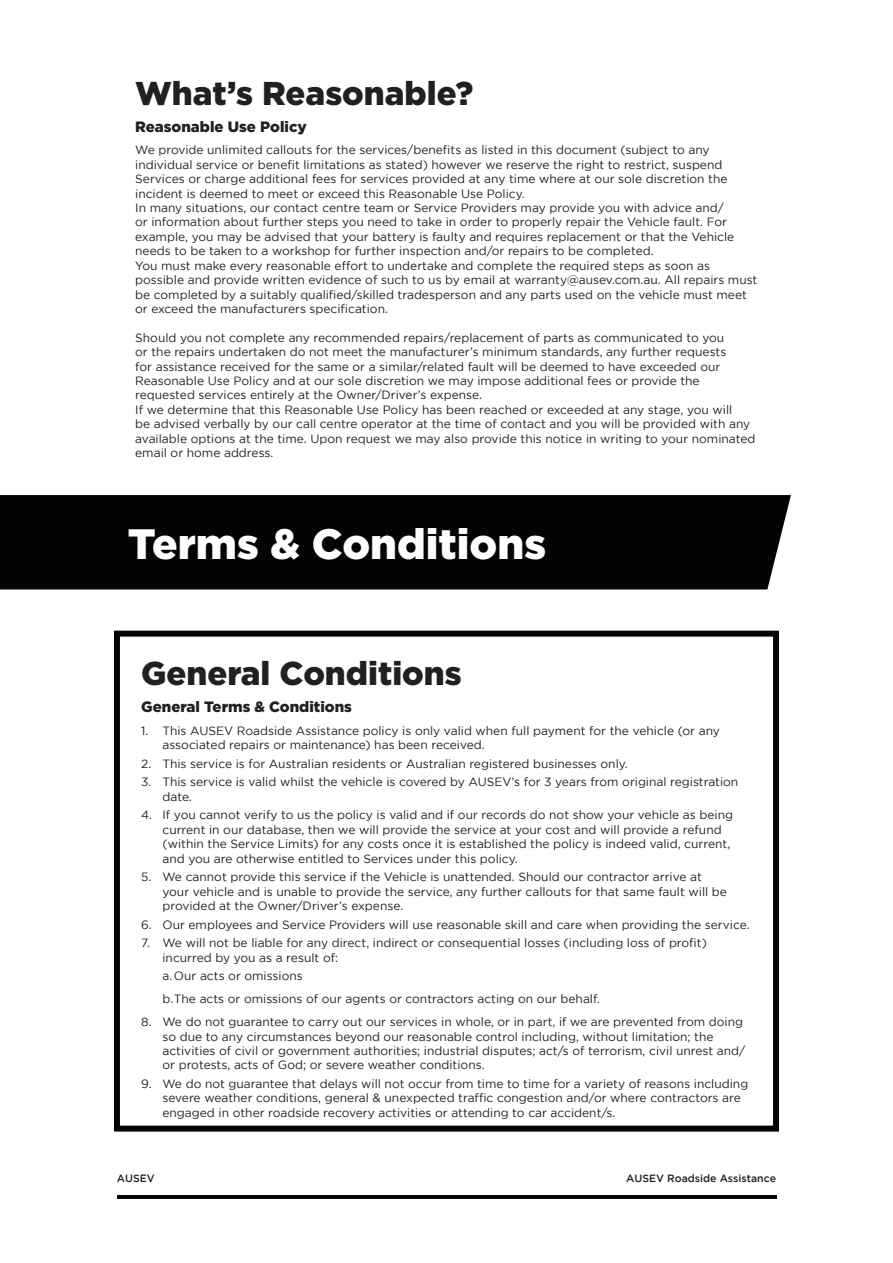
<style>
.page{position:relative;width:893px;height:1263px;background:#fff}
.page>*{position:absolute;margin:0;border:0;box-sizing:border-box;transform-origin:0 0}
.SUBTILE{font:900 42.45px "Gotham";color:#fff}
.SUBTILE-2{font:900 33px "Gotham";color:#231f20}
.Subtitle_Alt{font:900 33px "Gotham";color:#231f20}
.SUBTILE-3{font:900 15px "Gotham";color:#231f20}
.Content{font:12px/14.4px "Gotham";color:#231f20}
.Content_Lettered{font:12px "Gotham";color:#231f20}
.t1{font:500 10.5px "Gotham";color:#231f20}
</style>
<div class="page">
<hr style="left:117px;top:1195px;width:659px;height:4px;background:#040503">
<div style="left:114px;top:631px;width:665px;height:500px;border:6px solid #040503"></div>
<div style="left:0;top:495px;width:791px;height:94px;background:#040503"></div>
<p class="SUBTILE-2" style="left:135px;top:71px;width:340px">What’s Reasonable?</p>
<p class="SUBTILE-3" style="left:135px;top:116px;width:173px">Reasonable Use Policy</p>
<p class="Content" style="left:135px;top:143px;width:594px">We provide unlimited callouts for the services/benefits as listed in this document (subject to any individual service or benefit limitations as stated) however we reserve the right to restrict, suspend Services or charge additional fees for services provided at any time where at our sole discretion the incident is deemed to meet or exceed this Reasonable Use Policy.</p>
<p class="Content" style="left:135px;top:200px;width:601px">In many situations, our contact centre team or Service Providers may provide you with advice and/ or information about further steps you need to take in order to properly repair the Vehicle fault. For example, you may be advised that your battery is faulty and requires replacement or that the Vehicle needs to be taken to a workshop for further inspection and/or repairs to be completed.</p>
<p class="Content" style="left:135px;top:258px;width:624px">You must make every reasonable effort to undertake and complete the required steps as soon as possible and provide written evidence of such to us by email at warranty@ausev.com.au. All repairs must be completed by a suitably qualified/skilled tradesperson and any parts used on the vehicle must meet or exceed the manufacturers specification.</p>
<p class="Content" style="left:135px;top:330px;width:593px">Should you not complete any recommended repairs/replacement of parts as communicated to you or the repairs undertaken do not meet the manufacturer’s minimum standards, any further requests for assistance received for the same or a similar/related fault will be deemed to have exceeded our Reasonable Use Policy and at our sole discretion we may impose additional fees or provide the requested services entirely at the Owner/Driver’s expense.</p>
<p class="Content" style="left:135px;top:402px;width:622px">If we determine that this Reasonable Use Policy has been reached or exceeded at any stage, you will<br>be advised verbally by our call centre operator at the time of contact and you will be provided with any available options at the time. Upon request we may also provide this notice in writing to your nominated email or home address.</p>
<p class="SUBTILE" style="left:128px;top:515px;width:420px">Terms &amp; Conditions</p>
<p class="Subtitle_Alt" style="left:141px;top:651px;width:322px">General Conditions</p>
<p class="SUBTILE-3" style="left:141px;top:696px;width:212px">General Terms &amp; Conditions</p>
<p class="Content" style="left:162px;top:723px;width:559px;text-indent:-21px">1. This AUSEV Roadside Assistance policy is only valid when full payment for the vehicle (or any associated repairs or maintenance) has been received.</p>
<p class="Content" style="left:141px;top:756px;width:488px">2. This service is for Australian residents or Australian registered businesses only.</p>
<p class="Content" style="left:162px;top:775px;width:577px;text-indent:-21px">3. This service is valid whilst the vehicle is covered by AUSEV’s for 3 years from original registration date.</p>
<p class="Content" style="left:162px;top:808px;width:572px;text-indent:-21px">4. If you cannot verify to us the policy is valid and if our records do not show your vehicle as being current in our database, then we will provide the service at your cost and will provide a refund (within the Service Limits) for any costs once it is established the policy is indeed valid, current, and you are otherwise entitled to Services under this policy.</p>
<p class="Content" style="left:162px;top:869px;width:566px;text-indent:-21px">5. We cannot provide this service if the Vehicle is unattended. Should our contractor arrive at your vehicle and is unable to provide the service, any further callouts for that same fault will be provided at the Owner/Driver’s expense.</p>
<p class="Content" style="left:141px;top:917px;width:610px">6. Our employees and Service Providers will use reasonable skill and care when providing the service.</p>
<p class="Content" style="left:162px;top:936px;width:546px;text-indent:-21px">7. We will not be liable for any direct, indirect or consequential losses (including loss of profit) incurred by you as a result of:</p>
<p class="Content_Lettered" style="left:162px;top:969px;width:142px">a.Our acts or omissions</p>
<p class="Content_Lettered" style="left:162px;top:992px;width:439px">b.The acts or omissions of our agents or contractors acting on our behalf.</p>
<p class="Content" style="left:162px;top:1014px;width:584px;text-indent:-21px">8. We do not guarantee to carry out our services in whole, or in part, if we are prevented from doing so due to any circumstances beyond our reasonable control including, without limitation; the activities of civil or government authorities; industrial disputes; act/s of terrorism, civil unrest and/ or protests, acts of God; or severe weather conditions.</p>
<p class="Content" style="left:162px;top:1076px;width:587px;text-indent:-21px">9. We do not guarantee that delays will not occur from time to time for a variety of reasons including severe weather conditions, general &amp; unexpected traffic congestion and/or where contractors are engaged in other roadside recovery activities or attending to car accident/s.</p>
<p class="t1" style="left:117px;top:1172px;width:39px">AUSEV</p>
<p class="t1" style="left:626px;top:1172px;width:151px">AUSEV Roadside Assistance</p>
</div>
